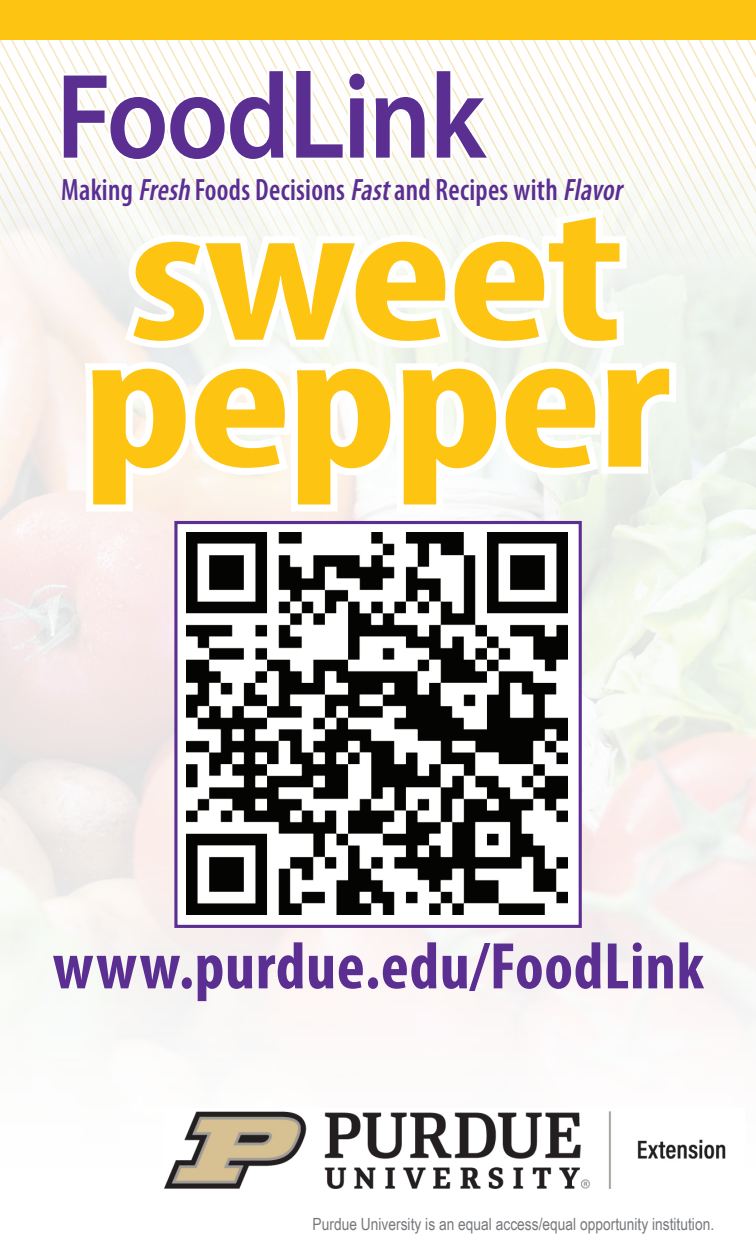
<style>
.page{position:relative;width:756px;height:1260px;background:#fff}
.page>*{position:absolute;margin:0;border:0;box-sizing:border-box;transform-origin:0 0}
.t1{font:700 condensed 197.05px "Myriad Pro";letter-spacing:-.02em;color:#fec412;scale:1.26 1}
.t2{font:600 121.8px "Myriad Pro";letter-spacing:-.02em;color:#5b2e91;scale:.9 1}
.t3{font:700 condensed 66.5px "Myriad Pro";letter-spacing:.01em;color:#5b2e91}
.t4{font:600 condensed 31.15px "Myriad Pro";letter-spacing:.01em;color:#5b2e91;scale:.92 1}
.t5{font:16.8px "Arial Narrow";color:#76787b}
.s1{font-size:128.45px}
.s2{font-style:italic}
</style>
<div class="page">
<img style="left:0;top:40px;width:756px;height:1149px">
<div style="left:0;top:0;width:756px;height:40px;background:#fec412"></div>
<div style="left:176px;top:523px;width:404px;height:403px;background:#fff"></div>
<img style="left:186px;top:533px;width:382px;height:381px">
<div style="left:174px;top:521px;width:408px;height:407px;border:3px solid #5b2e91"></div>
<svg style="left:59px;top:66px;width:624px;height:453px"></svg>
<img style="left:165px;top:1109px;width:580px;height:80px">
<h2 class="t2" style="left:56px;top:39px;width:479px">Food<span class="s1">L</span>ink</h2>
<h3 class="t4" style="left:61px;top:173px;width:618px">Making <span class="s2">Fresh</span> Foods Decisions <span class="s2">Fast</span>and Recipes with <span class="s2">Flavor</span></h3>
<h1 class="t1" style="left:129px;top:151px;width:394px">sweet</h1>
<h1 class="t1" style="left:82px;top:278px;width:468px">pepper</h1>
<h3 class="t3" style="left:53px;top:925px;width:653px">www.purdue.edu/FoodLink</h3>
<p class="t5" style="left:313px;top:1212px;width:403px">Purdue University is an equal access/equal opportunity institution.</p>
</div>
